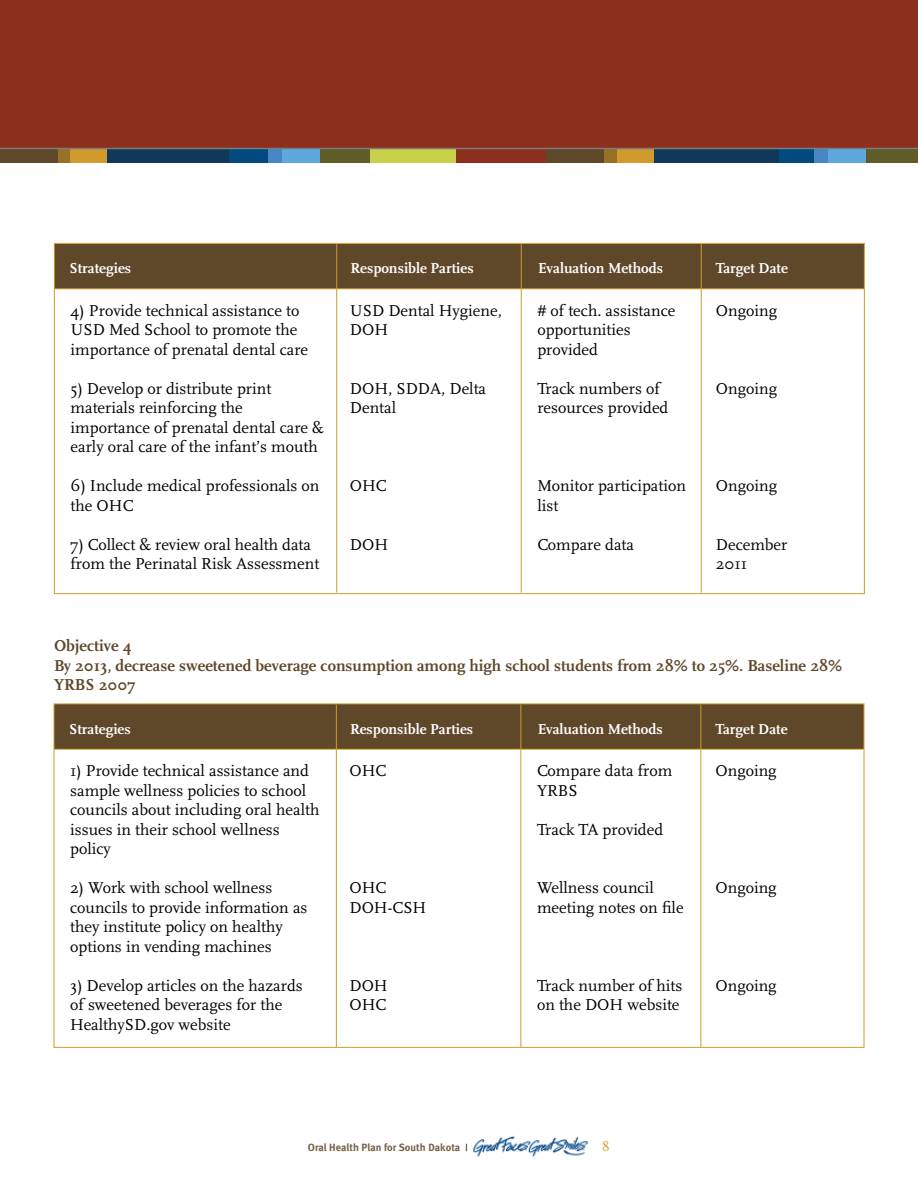
<style>
.page{position:relative;width:918px;height:1188px;background:#fff}
.page>*{position:absolute;margin:0;border:0;box-sizing:border-box;transform-origin:0 0}
.t1{font:16.5px/19.5px "Scala";color:#000}
.t2{font:700 16.5px/19.5px "Scala";color:#5f472a}
.t3{font:700 15px "Scala";color:#fff}
.t4{font:13.5px "Scala";color:#d09b2c}
.t5{font:700 10.5px "Meta";letter-spacing:.005em;color:#786047}
.s1{font-family:"Times";font-weight:400;color:#000}
</style>
<div class="page">
<div style="left:0;top:0;width:918px;height:154px;background:#8c2f1c"></div>
<div style="left:0;top:148px;width:59px;height:16px;background:#5f472a"></div>
<div style="left:58px;top:148px;width:13px;height:16px;background:#9a7026"></div>
<div style="left:107px;top:148px;width:127px;height:16px;background:#0f385a"></div>
<div style="left:230px;top:148px;width:39px;height:16px;background:#004a80"></div>
<div style="left:269px;top:148px;width:14px;height:16px;background:#4887c6"></div>
<div style="left:282px;top:148px;width:38px;height:16px;background:#5da9dd"></div>
<div style="left:320px;top:148px;width:52px;height:16px;background:#5e5c29"></div>
<div style="left:370px;top:148px;width:88px;height:16px;background:#c9d049"></div>
<div style="left:71px;top:148px;width:36px;height:16px;background:#d09b2c"></div>
<div style="left:456px;top:148px;width:92px;height:16px;background:#8c2f1c"></div>
<div style="left:546px;top:148px;width:59px;height:16px;background:#5f472a"></div>
<div style="left:604px;top:148px;width:13px;height:16px;background:#9a7026"></div>
<div style="left:653px;top:148px;width:128px;height:16px;background:#0f385a"></div>
<div style="left:780px;top:148px;width:35px;height:16px;background:#004a80"></div>
<div style="left:815px;top:148px;width:14px;height:16px;background:#4887c6"></div>
<div style="left:828px;top:148px;width:38px;height:16px;background:#5da9dd"></div>
<div style="left:866px;top:148px;width:52px;height:16px;background:#5e5c29"></div>
<div style="left:617px;top:148px;width:36px;height:16px;background:#d09b2c"></div>
<hr style="left:0;top:148px;width:918px;height:1px;background:#7d7b7c">
<div style="left:54px;top:244px;width:810px;height:45px;background:#5f472a"></div>
<hr style="left:701px;top:244px;width:1px;height:348px;background:#d09b2c">
<hr style="left:521px;top:244px;width:1px;height:348px;background:#d09b2c">
<hr style="left:336px;top:244px;width:1px;height:348px;background:#d09b2c">
<hr style="left:54px;top:288px;width:810px;height:1px;background:#d09b2c">
<img style="left:473px;top:1136px;width:115px;height:21px">
<div style="left:54px;top:704px;width:810px;height:45px;background:#5f472a"></div>
<hr style="left:700px;top:705px;width:1px;height:342px;background:#d09b2c">
<hr style="left:520px;top:705px;width:1px;height:342px;background:#d09b2c">
<hr style="left:336px;top:705px;width:1px;height:342px;background:#d09b2c">
<hr style="left:54px;top:749px;width:809px;height:1px;background:#d09b2c">
<p class="t3" style="left:69px;top:260px;width:63px">Strategies</p>
<p class="t3" style="left:351px;top:260px;width:125px">Responsible Parties</p>
<p class="t3" style="left:538px;top:260px;width:127px">Evaluation Methods</p>
<p class="t3" style="left:716px;top:260px;width:74px">Target Date</p>
<p class="t1" style="left:71px;top:301px;width:239px">4) Provide technical assistance to<br>USD Med School to promote the importance of prenatal dental care</p>
<p class="t1" style="left:71px;top:379px;width:255px">5) Develop or distribute print materials reinforcing the importance of prenatal dental care &amp; early oral care of the infant’s mouth</p>
<p class="t1" style="left:71px;top:477px;width:250px">6) Include medical professionals on the OHC</p>
<p class="t1" style="left:71px;top:535px;width:250px">7) Collect &amp; review oral health data from the Perinatal Risk Assessment</p>
<p class="t1" style="left:537px;top:301px;width:140px"># of tech. assistance opportunities provided</p>
<p class="t1" style="left:537px;top:379px;width:133px">Track numbers of resources provided</p>
<p class="t1" style="left:350px;top:301px;width:153px">USD Dental Hygiene,<br>DOH</p>
<p class="t1" style="left:716px;top:301px;width:63px">Ongoing</p>
<p class="t1" style="left:350px;top:379px;width:138px">DOH, SDDA, Delta<br>Dental</p>
<p class="t1" style="left:716px;top:379px;width:63px">Ongoing</p>
<p class="t1" style="left:537px;top:477px;width:150px">Monitor participation list</p>
<p class="t1" style="left:537px;top:535px;width:98px">Compare data</p>
<p class="t1" style="left:716px;top:477px;width:63px">Ongoing</p>
<p class="t1" style="left:350px;top:477px;width:39px">OHC</p>
<p class="t1" style="left:716px;top:535px;width:73px">December<br>2011</p>
<p class="t1" style="left:350px;top:535px;width:40px">DOH</p>
<p class="t2" style="left:54px;top:636px;width:790px">Objective 4<br>By 2013, decrease sweetened beverage consumption among high school students from 28% to 25%. Baseline 28%<br>YRBS 2007</p>
<p class="t3" style="left:69px;top:720px;width:63px">Strategies</p>
<p class="t3" style="left:350px;top:720px;width:125px">Responsible Parties</p>
<p class="t3" style="left:538px;top:720px;width:127px">Evaluation Methods</p>
<p class="t3" style="left:716px;top:720px;width:74px">Target Date</p>
<p class="t1" style="left:70px;top:761px;width:251px">1) Provide technical assistance and sample wellness policies to school councils about including oral health issues in their school wellness policy</p>
<p class="t1" style="left:70px;top:878px;width:239px">2) Work with school wellness councils to provide information as they institute policy on healthy options in vending machines</p>
<p class="t1" style="left:70px;top:976px;width:234px">3) Develop articles on the hazards of sweetened beverages for the<br>HealthySD.gov website</p>
<p class="t1" style="left:537px;top:762px;width:137px">Compare data from<br>YRBS</p>
<p class="t1" style="left:537px;top:820px;width:128px">Track TA provided</p>
<p class="t1" style="left:716px;top:762px;width:63px">Ongoing</p>
<p class="t1" style="left:350px;top:762px;width:39px">OHC</p>
<p class="t1" style="left:537px;top:879px;width:148px">Wellness council meeting notes on file</p>
<p class="t1" style="left:716px;top:879px;width:63px">Ongoing</p>
<p class="t1" style="left:350px;top:879px;width:78px">OHC<br>DOH-CSH</p>
<p class="t1" style="left:537px;top:976px;width:147px">Track number of hits on the DOH website</p>
<p class="t1" style="left:716px;top:976px;width:63px">Ongoing</p>
<p class="t1" style="left:350px;top:976px;width:40px">DOH<br>OHC</p>
<p class="t5" style="left:308px;top:1141px;width:161px">Oral Health Plan for South Dakota <span class="s1">|</span></p>
<p class="t4" style="left:602px;top:1139px;width:9px">8</p>
</div>
